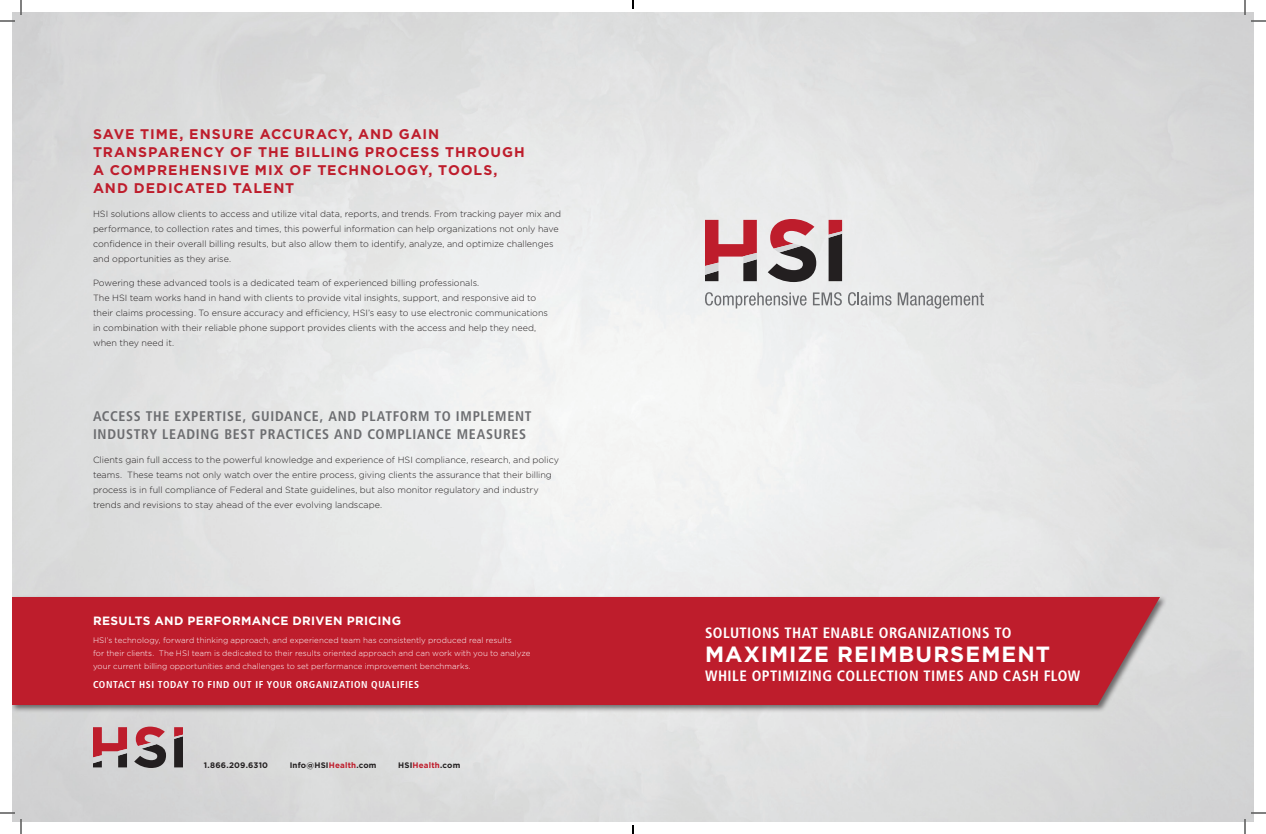
<style>
.page{position:relative;width:1266px;height:834px;background:#fff}
.page>*{position:absolute;margin:0;border:0;box-sizing:border-box;transform-origin:0 0}
.t1{font:700 22px "Gotham";letter-spacing:.05em;color:#fff}
.t2{font:700 condensed 15px "Frutiger LT Std";letter-spacing:.03em;color:#fff}
.t3{font:700 14px/18px "Gotham";letter-spacing:.065em;color:#be1d2c}
.t4{font:700 condensed 14px/18px "Frutiger LT Std";letter-spacing:.05em;color:#6c6d70}
.t5{font:700 12px "Gotham";letter-spacing:.03em;color:#fff}
.t6{font:700 condensed 10px "Frutiger LT Std";letter-spacing:.06em;color:#fff}
.t7{font:300 9px/15px "Gotham";color:#231f20}
.t8{font:300 8px/13px "Gotham";letter-spacing:.005em;color:#fff}
.t9{font:700 8px "Gotham";letter-spacing:.025em;color:#231f20}
.s1{color:#be1d2c}
</style>
<div class="page">
<div style="left:12px;top:595px;width:1156px;height:118px;background:#231f20;opacity:.6"></div>
<div style="left:12px;top:597px;width:1148px;height:108px;background:#be1d2c"></div>
<svg style="left:705px;top:220px;width:52px;height:61px"></svg>
<svg style="left:829px;top:220px;width:13px;height:61px"></svg>
<svg style="left:768px;top:219px;width:48px;height:63px"></svg>
<svg style="left:705px;top:292px;width:102px;height:16px"></svg>
<svg style="left:813px;top:292px;width:29px;height:14px"></svg>
<svg style="left:848px;top:292px;width:44px;height:14px"></svg>
<svg style="left:898px;top:292px;width:86px;height:17px"></svg>
<svg style="left:93px;top:727px;width:34px;height:40px"></svg>
<svg style="left:174px;top:727px;width:9px;height:40px"></svg>
<svg style="left:134px;top:727px;width:32px;height:41px"></svg>
<svg style="left:0;top:0;width:22px;height:22px"></svg>
<svg style="left:0;top:812px;width:22px;height:22px"></svg>
<svg style="left:1244px;top:0;width:22px;height:22px"></svg>
<svg style="left:1244px;top:812px;width:22px;height:22px"></svg>
<svg style="left:632px;top:0;width:2px;height:9px"></svg>
<svg style="left:632px;top:825px;width:2px;height:9px"></svg>
<h3 class="t3" style="left:93px;top:125px;width:431px">SAVE TIM E, ENSURE ACCURACY, AND GAIN<br>TRANSPARENCY OF TH E BILLING PROCESS THROUGH<br>A COMPR</h3>
<h3 class="t3" style="left:93px;top:161px;width:406px;text-indent:75px">EH ENSIVE M IX OF TECH NOLOGY, TOOLS,<br>AND DEDICATED TALENT</h3>
<p class="t7" style="left:93px;top:206px;width:470px">HSI solutions allow clients to access and utilize vital data, reports, and trends. From tracking payer mix and performance, to collection rates and times, this powerful information can help organizations not only have confidence in their overall billing results, but also allow them to identify, analyze, and optimize challenges and opportunities as they arise.</p>
<p class="t7" style="left:93px;top:275px;width:457px">Powering these advanced tools is a dedicated team of experienced billing professionals.<br>The HSI team works hand in hand with clients to provide vital insights, support, and responsive aid to their claims processing. To ensure accuracy and efficiency, HSI’s easy to use electronic communications in combination with their reliable phone support provides clients with the access and help they need, when they need it.</p>
<h3 class="t4" style="left:93px;top:407px;width:18px">ACCESS</h3>
<h3 class="t4" style="left:93px;top:407px;width:440px;text-indent:53px">THE EXPERTISE, GUIDANCE, AND PLATFORM TO IMPLEMENT<br>INDUSTRY LEADING BEST PRACTICES</h3>
<h3 class="t4" style="left:334px;top:425px;width:133px">AND COMPLIANCE MEAS</h3>
<h3 class="t4" style="left:494px;top:425px;width:26px">URES</h3>
<p class="t7" style="left:93px;top:452px;width:468px">Clients gain full access to the powerful knowledge and experience of HSI compliance, research, and policy teams. These teams not only watch over the entire process, giving clients the assurance that their billing process is in full compliance of Federal and State guidelines, but also monitor regulatory and industry trends and revisions to stay ahead of the ever evolving landscape.</p>
<h3 class="t5" style="left:93px;top:614px;width:310px">RESULTS AND PERFORMANCE DRIVEN PRICING</h3>
<p class="t8" style="left:93px;top:633px;width:439px">HSI’s technology, forward thinking approach, and experienced team has consistently produced real results<br>for their clients. The HSI team is dedicated to their results oriented approach and can work with you to analyze your current billing opportunities and challenges to set performance improvement benchmarks.</p>
<p class="t6" style="left:93px;top:679px;width:322px">CONTACT HSI TODAY TO FIND OUT IF YOUR ORGANIZATION QUALIFIES</p>
<p class="t9" style="left:204px;top:761px;width:66px">1.866.209.6310</p>
<p class="t9" style="left:290px;top:761px;width:88px">I NFO@HSI <span class="s1">HEALTH</span>.COM</p>
<p class="t9" style="left:398px;top:761px;width:64px">HSI <span class="s1">HEALTH</span>.COM</p>
<h2 class="t2" style="left:705px;top:624px;width:299px">SOLUTIONS THAT ENABLE ORGANIZATIONS TO</h2>
<h1 class="t1" style="left:705px;top:641px;width:346px">MAXIM IZE REIMBURSEMENT</h1>
<h2 class="t2" style="left:705px;top:667px;width:317px">WHILE OPTIMIZING COLLECTION TIMES AND CASH</h2>
<h2 class="t2" style="left:1044px;top:667px;width:38px">FLOW</h2>
</div>
